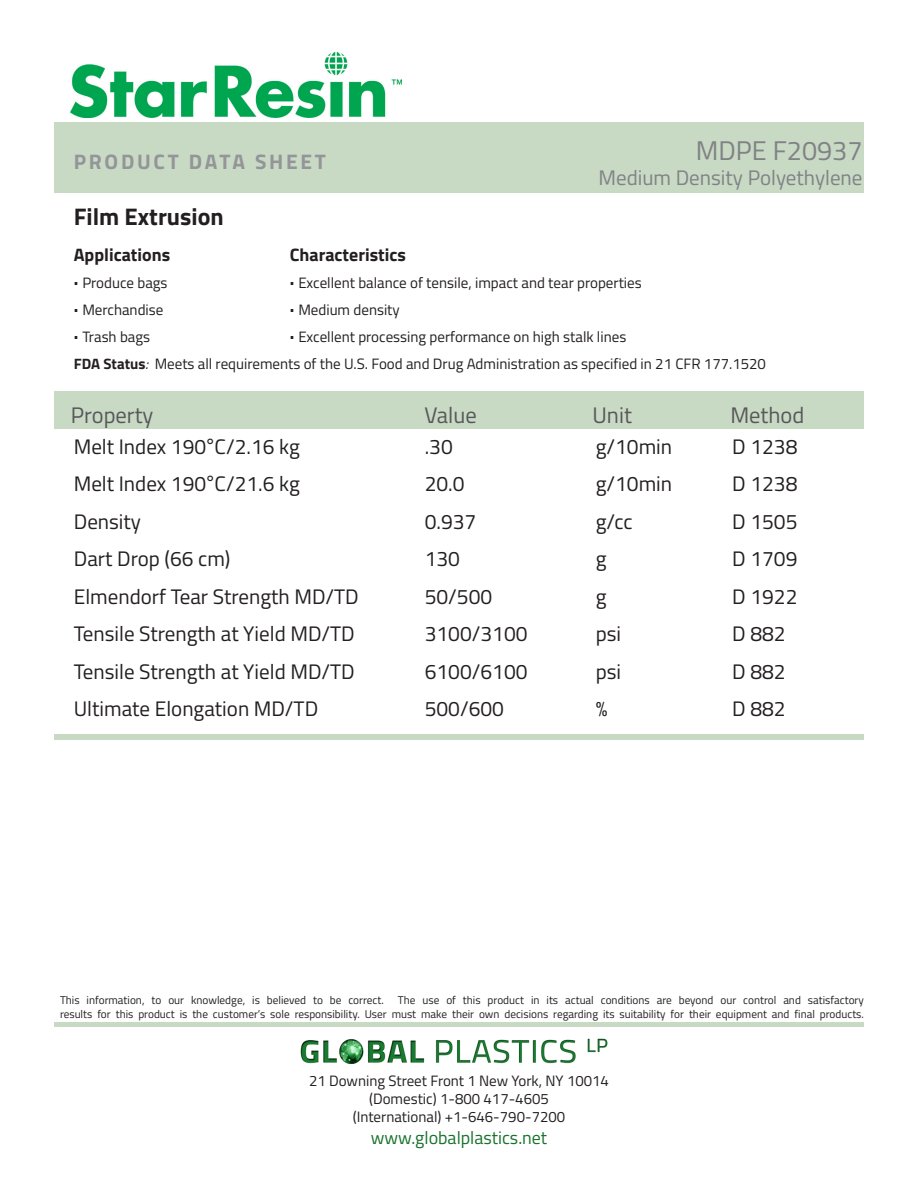
<style>
.page{position:relative;width:918px;height:1188px;background:#fff}
.page>*{position:absolute;margin:0;border:0;box-sizing:border-box;transform-origin:0 0}
.t1{font:27px "Titillium Web";color:#808285}
.Disclaimer{font:700 24px "Titillium Web";color:#231f20}
.t2{font:22.5px "Titillium Web";color:#57585a}
.t3{font:21px "Titillium Web";color:#231f20}
.t4{font:21px "Titillium Web";color:#808285}
.t5{font:700 21px "Titillium Web";letter-spacing:.13em;color:#939598}
.Disclaimer-2{font:700 18px "Titillium Web";color:#231f20}
.t6{font:18px "Titillium Web";color:#19732d}
.Disclaimer-3{font:15px "Titillium Web";color:#231f20}
.Disclaimer-4{font:11.25px/13.5px "Titillium Web";color:#231f20}
.s1{font-weight:700;font-size:18px}
.s2{font-weight:700}
.s3{font-style:italic}
.s4{font-family:"Arial"}
</style>
<div class="page">
<div style="left:54px;top:392px;width:810px;height:37px;background:#c8d9c4"></div>
<div style="left:54px;top:122px;width:810px;height:71px;background:#c8d9c4"></div>
<img style="left:70px;top:53px;width:332px;height:64px">
<div style="left:54px;top:734px;width:810px;height:6px;background:#c8d9c4"></div>
<hr style="left:54px;top:1023px;width:810px;height:4px;background:#c8d9c4">
<img style="left:300px;top:1038px;width:308px;height:25px">
<p class="t5" style="left:74px;top:146px;width:254px">PRODUCT DATA SHEET</p>
<p class="t1" style="left:696px;top:131px;width:168px">MDPE F20937</p>
<p class="t4" style="left:599px;top:163px;width:265px">Medium Density Polyethylene</p>
<p class="Disclaimer" style="left:74px;top:198px;width:152px">Film Extrusion</p>
<p class="Disclaimer-2" style="left:74px;top:241px;width:98px">Applications</p>
<p class="Disclaimer-2" style="left:290px;top:241px;width:118px">Characteristics</p>
<p class="Disclaimer-3" style="left:74px;top:272px;width:95px"><span class="s1">·</span> Produce bags</p>
<p class="Disclaimer-3" style="left:290px;top:272px;width:353px"><span class="s1">·</span> Excellent balance of tensile, impact and tear properties</p>
<p class="Disclaimer-3" style="left:74px;top:299px;width:91px"><span class="s1">·</span> Merchandise</p>
<p class="Disclaimer-3" style="left:290px;top:299px;width:112px"><span class="s1">·</span> Medium density</p>
<p class="Disclaimer-3" style="left:74px;top:326px;width:78px"><span class="s1">·</span> Trash bags</p>
<p class="Disclaimer-3" style="left:290px;top:326px;width:338px"><span class="s1">·</span> Excellent processing performance on high stalk lines</p>
<p class="Disclaimer-3" style="left:74px;top:353px;width:694px"><span class="s2">FDA Status</span><span class="s3">:</span> Meets all requirements of the U.S. Food and Drug Administration as specified in 21 CFR 177.1520</p>
<p class="t2" style="left:71px;top:399px;width:84px">Property</p>
<p class="t2" style="left:424px;top:399px;width:54px">Value</p>
<p class="t2" style="left:592px;top:399px;width:41px">Unit</p>
<p class="t2" style="left:730px;top:399px;width:75px">Method</p>
<p class="t3" style="left:74px;top:431px;width:227px">Melt Index 190<span class="s4">°</span>C/2.16 kg</p>
<p class="t3" style="left:425px;top:431px;width:30px">.30</p>
<p class="t3" style="left:596px;top:431px;width:78px">g/10min</p>
<p class="t3" style="left:732px;top:431px;width:67px">D 1238</p>
<p class="t3" style="left:74px;top:469px;width:227px">Melt Index 190<span class="s4">°</span>C/21.6 kg</p>
<p class="t3" style="left:425px;top:469px;width:41px">20.0</p>
<p class="t3" style="left:596px;top:469px;width:78px">g/10min</p>
<p class="t3" style="left:732px;top:469px;width:67px">D 1238</p>
<p class="t3" style="left:74px;top:506px;width:69px">Density</p>
<p class="t3" style="left:425px;top:506px;width:53px">0.937</p>
<p class="t3" style="left:596px;top:506px;width:38px">g/cc</p>
<p class="t3" style="left:732px;top:506px;width:67px">D 1505</p>
<p class="t3" style="left:74px;top:544px;width:158px">Dart Drop (66 cm)</p>
<p class="t3" style="left:425px;top:544px;width:37px">130</p>
<p class="t3" style="left:596px;top:544px;width:12px">g</p>
<p class="t3" style="left:732px;top:544px;width:67px">D 1709</p>
<p class="t3" style="left:74px;top:581px;width:286px">Elmendorf Tear Strength MD/TD</p>
<p class="t3" style="left:425px;top:581px;width:69px">50/500</p>
<p class="t3" style="left:596px;top:581px;width:12px">g</p>
<p class="t3" style="left:732px;top:581px;width:67px">D 1922</p>
<p class="t3" style="left:74px;top:619px;width:282px">Tensile Strength at Yield MD/TD</p>
<p class="t3" style="left:425px;top:619px;width:104px">3100/3100</p>
<p class="t3" style="left:596px;top:619px;width:27px">psi</p>
<p class="t3" style="left:732px;top:619px;width:55px">D 882</p>
<p class="t3" style="left:74px;top:656px;width:282px">Tensile Strength at Yield MD/TD</p>
<p class="t3" style="left:425px;top:656px;width:104px">6100/6100</p>
<p class="t3" style="left:596px;top:656px;width:27px">psi</p>
<p class="t3" style="left:732px;top:656px;width:55px">D 882</p>
<p class="t3" style="left:74px;top:694px;width:246px">Ultimate Elongation MD/TD</p>
<p class="t3" style="left:425px;top:694px;width:81px">500/600</p>
<p class="t3" style="left:596px;top:694px;width:13px">%</p>
<p class="t3" style="left:732px;top:694px;width:55px">D 882</p>
<p class="Disclaimer-4" style="left:60px;top:993px;width:805px">This information, to our knowledge, is believed to be correct. The use of this product in its actual conditions are beyond our control and satisfactory results for this product is the customer’s sole responsibility. User must make their own decisions regarding its suitability for their equipment and final products.</p>
<p class="Disclaimer-3" style="left:309px;top:1070px;width:301px">21 Downing Street Front 1 New York, NY 10014</p>
<p class="Disclaimer-3" style="left:369px;top:1088px;width:181px">(Domestic) 1-800 417-4605</p>
<p class="Disclaimer-3" style="left:353px;top:1106px;width:214px">(International) +1-646-790-7200</p>
<p class="t6" style="left:371px;top:1125px;width:178px">www.globalplastics.net</p>
</div>
